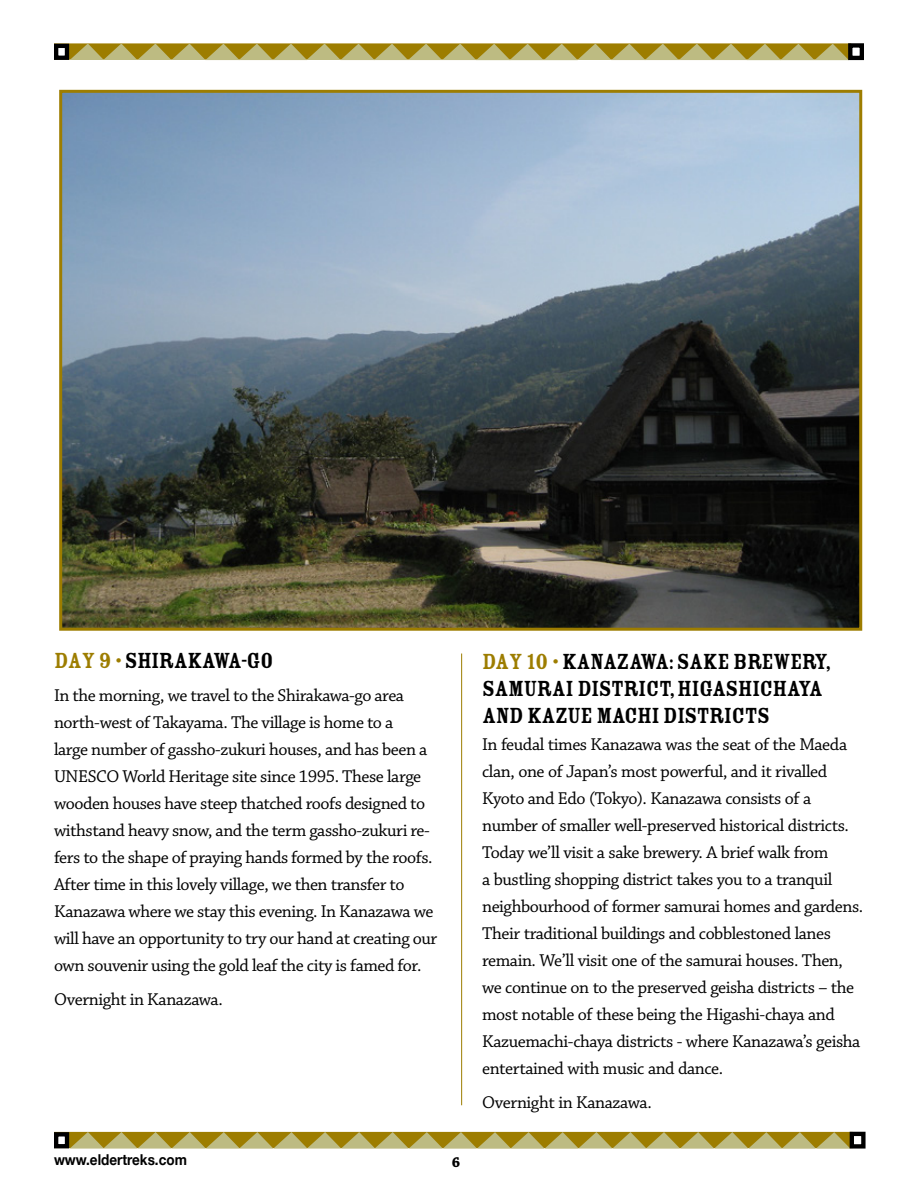
<style>
.page{position:relative;width:918px;height:1188px;background:#fff}
.page>*{position:absolute;margin:0;border:0;box-sizing:border-box;transform-origin:0 0}
.t1{font:24px/27px "Rosewood Std Fill";letter-spacing:-.03em;color:#000}
.t2{font:18px/27px "Chaparral Pro";letter-spacing:-.025em;color:#000}
.t3{font:700 15px "Helvetica Neue";color:#000;scale:.9 1}
.t4{font:700 15px "Chaparral Pro";color:#000}
.s1{color:#9d7d00}
</style>
<div class="page">
<svg style="left:70px;top:1132px;width:780px;height:17px"></svg>
<div style="left:54px;top:1132px;width:15px;height:16px;border:4px solid #000"></div>
<div style="left:850px;top:1132px;width:16px;height:17px;border:4px solid #000"></div>
<div style="left:54px;top:43px;width:797px;height:17px;background:#866a00"></div>
<svg style="left:70px;top:44px;width:778px;height:16px"></svg>
<div style="left:56px;top:46px;width:11px;height:12px;background:#fff"></div>
<div style="left:54px;top:44px;width:15px;height:16px;border:4px solid #000"></div>
<div style="left:848px;top:43px;width:16px;height:17px;border:4px solid #000"></div>
<hr style="left:461px;top:654px;width:1px;height:451px;background:#9d7d00">
<img style="left:63px;top:94px;width:795px;height:533px">
<div style="left:59px;top:90px;width:803px;height:541px;border:3px solid #9d7d00"></div>
<h1 class="t1" style="left:54px;top:647px;width:221px"><span class="s1">DAY 9 •</span> SHIRAKAWA-GO</h1>
<p class="t2" style="left:54px;top:683px;width:385px">In the morning, we travel to the Shirakawa-go area north-west of Takayama. The village is home to a<br>large number of gassho-zukuri houses, and has been a UNESCO World Heritage site since 1995. These large wooden houses have steep thatched roofs designed to withstand heavy snow, and the term gassho-zukuri re&shy;fers to the shape of praying hands formed by the roofs.<br>After time in this lovely village, we then transfer to Kanazawa where we stay this evening. In Kanazawa we will have an opportunity to try our hand at creating our own souvenir using the gold leaf the city is famed for.</p>
<p class="t2" style="left:54px;top:986px;width:170px">Overnight in Kanazawa.</p>
<p class="t3" style="left:54px;top:1148px;width:149px">www.eldertreks.com</p>
<p class="t4" style="left:452px;top:1154px;width:10px">6</p>
<h1 class="t1" style="left:482px;top:648px;width:351px"><span class="s1">DAY 10 •</span> KANAZAWA: SAKE BREWERY,<br>SAMURAI DISTRICT, HIGASHICHAYA<br>AND KAZUE MACHI DISTRICTS</h1>
<p class="t2" style="left:482px;top:732px;width:383px">In feudal times Kanazawa was the seat of the Maeda clan, one of Japan’s most powerful, and it rivalled Kyoto and Edo (Tokyo). Kanazawa consists of a number of smaller well-preserved historical districts.<br>Today we’ll visit a sake brewery. A brief walk from<br>a bustling shopping district takes you to a tranquil neighbourhood of former samurai homes and gardens.<br>Their traditional buildings and cobblestoned lanes remain. We’ll visit one of the samurai houses. Then, we continue on to the preserved geisha districts – the most notable of these being the Higashi-chaya and Kazuemachi-chaya districts - where Kanazawa’s geisha entertained with music and dance.</p>
<p class="t2" style="left:482px;top:1089px;width:171px">Overnight in Kanazawa.</p>
</div>
